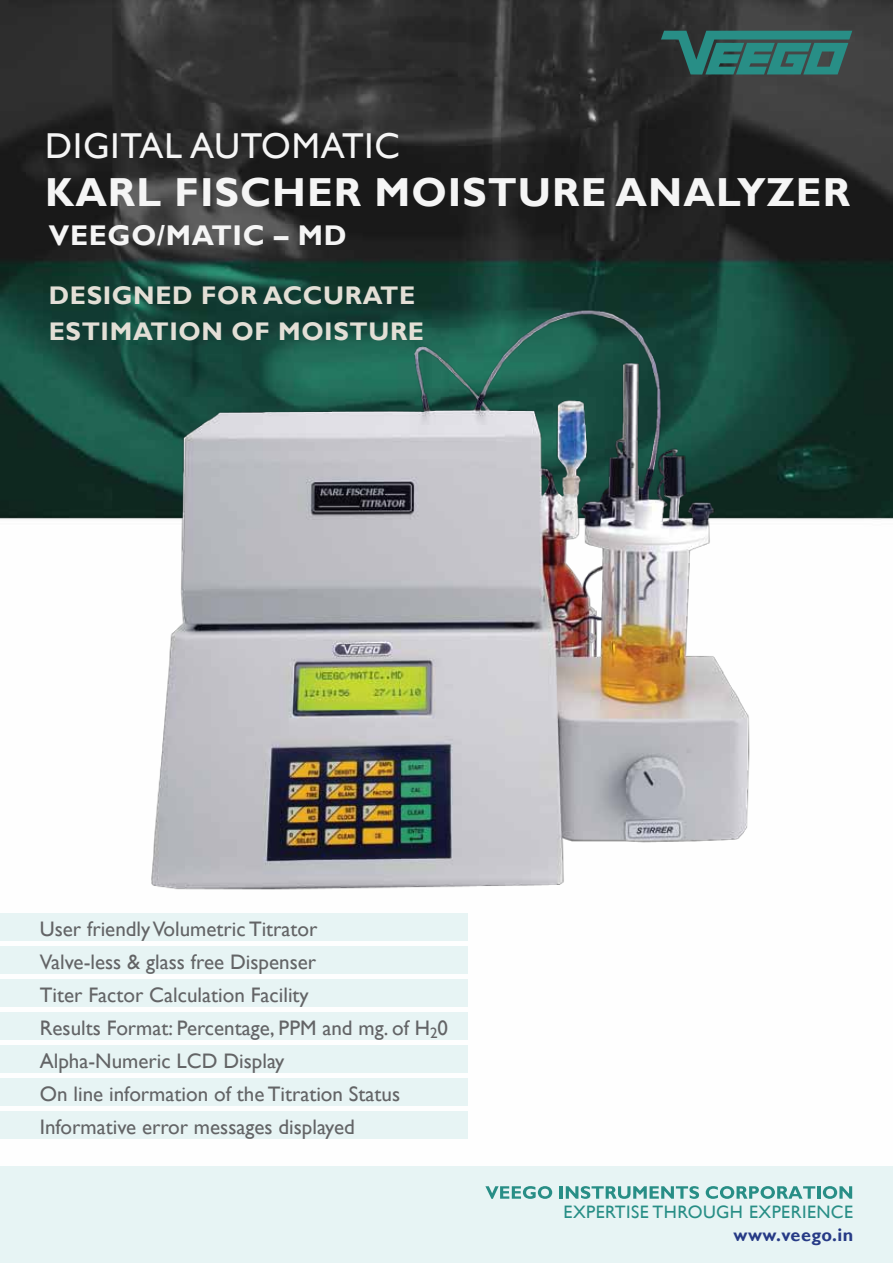
<style>
.page{position:relative;width:893px;height:1263px;background:#fff}
.page>*{position:absolute;margin:0;border:0;box-sizing:border-box;transform-origin:0 0}
.t1{font:700 40.5px "Gill Sans";letter-spacing:.025em;color:#f5f5f5}
.t2{font:36px "Gill Sans";letter-spacing:.025em;color:#f5f5f5}
.t3{font:700 28.5px "Gill Sans";letter-spacing:.025em;color:#f5f5f5}
.t4{font:700 25.5px/36px "Gill Sans";letter-spacing:.025em;color:#e3dfd6}
.t5{font:21px/33px "Gill Sans";color:#636466}
.t6{font:18px "Gill Sans";letter-spacing:.025em;color:#288e86}
.t7{font:700 18px "Gill Sans";letter-spacing:.025em;color:#273b86}
</style>
<div class="page">
<img style="left:0;top:0;width:893px;height:1139px">
<svg style="left:661px;top:31px;width:191px;height:44px;background:#2d706b"></svg>
<img style="left:108px;top:183px;width:677px;height:879px">
<div style="left:0;top:913px;width:467px;height:27px;background:#e7f4f4"></div>
<div style="left:0;top:946px;width:467px;height:27px;background:#e7f4f4"></div>
<div style="left:0;top:979px;width:467px;height:27px;background:#e7f4f4"></div>
<div style="left:0;top:1012px;width:467px;height:27px;background:#e7f4f4"></div>
<div style="left:0;top:1045px;width:467px;height:27px;background:#e7f4f4"></div>
<div style="left:0;top:1078px;width:467px;height:27px;background:#e7f4f4"></div>
<div style="left:0;top:1111px;width:467px;height:27px;background:#e7f4f4"></div>
<div style="left:0;top:1166px;width:893px;height:97px;background:#e7f4f4"></div>
<svg style="left:485px;top:1186px;width:67px;height:13px"></svg>
<svg style="left:560px;top:1186px;width:139px;height:13px"></svg>
<svg style="left:706px;top:1186px;width:146px;height:13px"></svg>
<h2 class="t2" style="left:45px;top:125px;width:356px">DIGITAL AUTOMATIC</h2>
<h1 class="t1" style="left:45px;top:168px;width:806px">KARL FISCHER MOISTURE ANALYZER</h1>
<h3 class="t3" style="left:49px;top:219px;width:299px">VEEGO/MATIC – MD</h3>
<p class="t4" style="left:49px;top:279px;width:377px">DESIGNED FOR ACCURATE<br>ESTIMATION OF MOISTURE</p>
<p class="t5" style="left:40px;top:913px;width:410px">User friendly Volumetric Titrator<br>Valve-less &amp; glass free Dispenser<br>Titer Factor Calculation Facility<br>Results Format: Percentage, PPM and mg. of H<sub>2</sub>0<br>Alpha-Numeric LCD Display<br>On line information of the Titration Status Informative error messages displayed</p>
<p class="t6" style="left:564px;top:1202px;width:291px">EXPERTISE THROUGH EXPERIENCE</p>
<p class="t7" style="left:734px;top:1224px;width:121px">www.veego.in</p>
</div>
